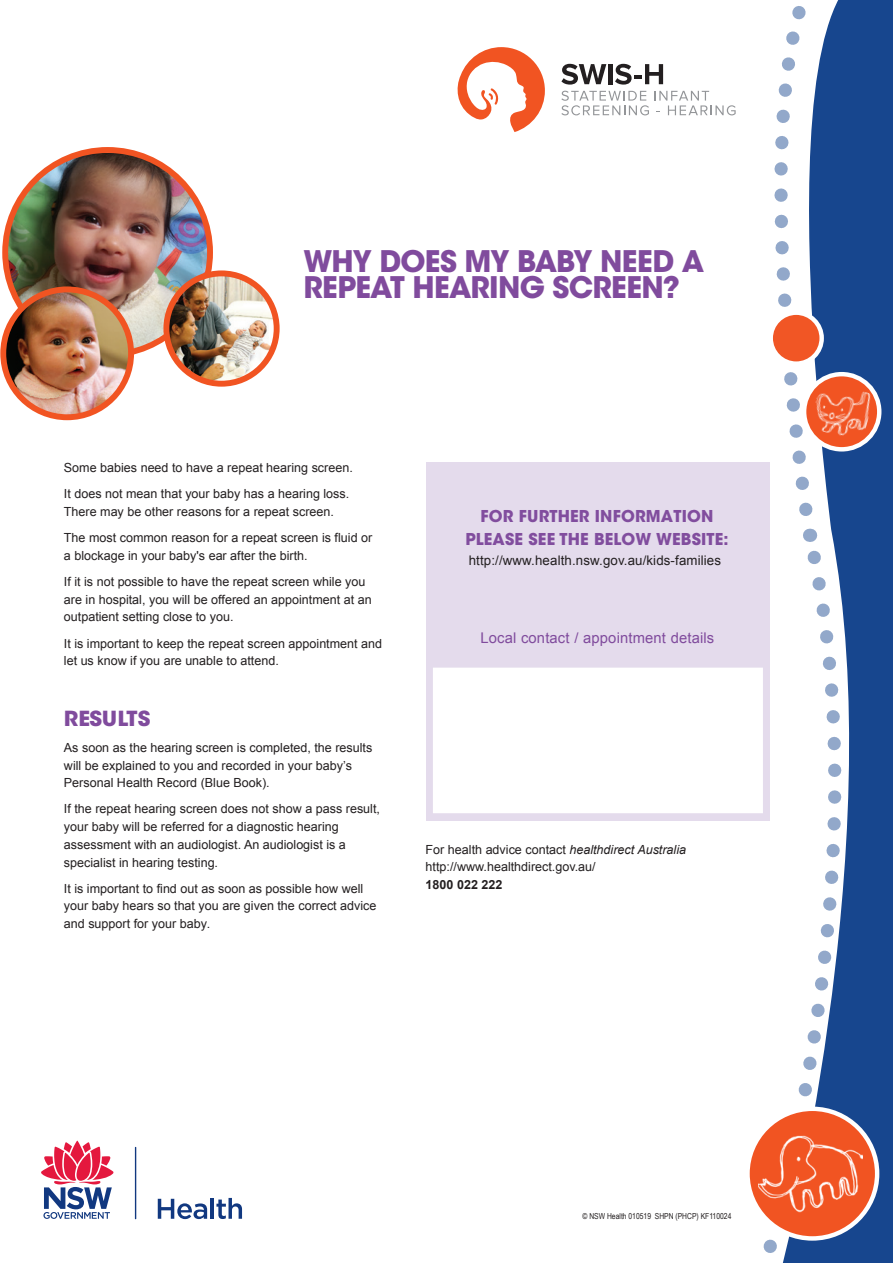
<style>
.page{position:relative;width:893px;height:1263px;background:#fff}
.page>*{position:absolute;margin:0;border:0;box-sizing:border-box;transform-origin:0 0}
.t1{font:700 29.55px/26.5px "ITC Avant Garde Std";letter-spacing:-.025em;color:#804b9d}
.t2{font:700 20.7px "ITC Avant Garde Std";letter-spacing:-.01em;color:#804b9d;scale:1.07 1}
.t3{font:700 16.2px/22.5px "ITC Avant Garde Std";letter-spacing:.01em;color:#814d9e;text-align:center}
.t4{font:14.7px "Arial";letter-spacing:.01em;color:#804b9d}
.t5{font:13.35px "Arial";letter-spacing:.01em;color:#231f20}
.t6{font:12.6px/17.7px "Arial";color:#231f20}
.t7{font:12.6px/17.7px "Arial";color:#231f20}
.t8{font:700 12.6px "Arial";color:#231f20}
.t9{font:8.25px "Arial Narrow";color:#231f20}
.s1{font-style:inherit}
.s2{font-style:italic}
</style>
<div class="page">
<svg style="left:561px;top:91px;width:175px;height:24px"></svg>
<svg style="left:561px;top:64px;width:45px;height:21px"></svg>
<hr style="left:608px;top:64px;width:4px;height:20px;background:#231f20">
<svg style="left:615px;top:64px;width:48px;height:21px"></svg>
<svg style="left:458px;top:47px;width:87px;height:85px"></svg>
<svg style="left:748px;top:0;width:145px;height:654px;fill:#17468e"></svg>
<svg style="left:769px;top:533px;width:102px;height:121px"></svg>
<svg style="left:755px;top:0;width:89px;height:524px"></svg>
<svg style="left:810px;top:529px;width:1px;height:13px"></svg>
<svg style="left:892px;top:635px;width:1px;height:13px"></svg>
<svg style="left:763px;top:654px;width:130px;height:609px"></svg>
<div style="left:771px;top:313px;width:51px;height:51px;background:#f15625;border-radius:50%"></div>
<div style="left:768px;top:310px;width:56px;height:56px;border:4px solid #fff;border-radius:50%"></div>
<svg style="left:804px;top:374px;width:75px;height:75px"></svg>
<div style="left:802px;top:372px;width:79px;height:79px;border:4px solid #fff;border-radius:50%"></div>
<svg style="left:747px;top:1109px;width:130px;height:129px;fill:#f15422"></svg>
<div style="left:745px;top:1106px;width:134px;height:135px;border:4px solid #fff;border-radius:50%"></div>
<img style="left:808px;top:380px;width:67px;height:62px">
<img style="left:759px;top:1133px;width:103px;height:83px">
<img style="left:5px;top:153px;width:205px;height:197px">
<div style="left:2px;top:147px;width:211px;height:211px;border:6px solid #f15422;border-radius:50%"></div>
<img style="left:4px;top:289px;width:127px;height:128px">
<div style="left:0;top:286px;width:134px;height:134px;border:6px solid #f15422;border-radius:50%"></div>
<img style="left:166px;top:275px;width:111px;height:106px">
<div style="left:163px;top:270px;width:117px;height:117px;border:6px solid #f15422;border-radius:50%"></div>
<div style="left:426px;top:463px;width:343px;height:358px;background:#e4dbec"></div>
<div style="left:434px;top:668px;width:328px;height:144px;background:#fff"></div>
<div style="left:433px;top:668px;width:330px;height:145px;border:1px solid #fff"></div>
<hr style="left:135px;top:1147px;width:1px;height:72px;background:#113880">
<svg style="left:158px;top:1199px;width:49px;height:20px"></svg>
<hr style="left:211px;top:1198px;width:3px;height:21px;background:#113880">
<svg style="left:216px;top:1198px;width:26px;height:21px"></svg>
<svg style="left:41px;top:1140px;width:73px;height:79px"></svg>
<h1 class="t1" style="left:304px;top:247px;width:402px">WHY DOES MY BABY NEED A<br>REPEAT HEARING SCREEN?</h1>
<p class="t6" style="left:64px;top:455px;width:290px;line-height:26.1px"><span class="s1">Some</span> babies need to have a repeat hearing screen.<br>It does not mean that your baby has a hearing loss.</p>
<p class="t6" style="left:64px;top:499px;width:310px;line-height:26.1px">There may be other reasons for a <span class="s1">repeat</span> screen.<br>The most common reason for a repeat screen is fluid or</p>
<p class="t7" style="left:64px;top:542px;width:303px;line-height:26.1px"><span class="s1">a blockage in your baby</span>'<span class="s1">s</span> ear <span class="s1">after the birth.<br></span>If it is not possible to have the repeat screen while you</p>
<p class="t7" style="left:64px;top:590px;width:309px">are in hospital, you will be offered an appointment at an outpatient setting close to you.</p>
<p class="t7" style="left:64px;top:634px;width:320px">It is important to keep the repeat screen appointment and let us know if you are unable to attend.</p>
<h2 class="t2" style="left:64px;top:705px;width:82px">RESULTS</h2>
<p class="t6" style="left:64px;top:739px;width:310px">As soon as the hearing screen is completed, the results will be explained to you and recorded in your baby’s<br>Personal Health Record (Blue Book).</p>
<p class="t6" style="left:64px;top:800px;width:318px">If the repeat hearing screen does not show a <span class="s1">pass</span> result, your baby will be referred for a diagnostic hearing assessment <span class="s1">with</span> an audiologist. An audiologist is a specialist in hearing testing.</p>
<p class="t6" style="left:64px;top:879px;width:314px">It is important to find out as soon as possible how <span class="s1">well </span>your baby hears so that you <span class="s1">are given the correct advice and support for your baby.</span></p>
<p class="t3" style="left:465px;top:505px;width:265px">FOR FURTHER INFORMATION<br>PLEASE SEE THE BELOW WEBSITE:</p>
<p class="t5" style="left:469px;top:552px;width:254px">http://www.health.nsw.gov.au/kids-families</p>
<p class="t4" style="left:480px;top:628px;width:235px">Local contact / appointment details</p>
<p class="t6" style="left:426px;top:840px;width:262px">For health advice contact <span class="s2">healthdirect Australia </span>http://www.healthdirect.gov.au/</p>
<p class="t8" style="left:426px;top:876px;width:78px">1800 022 222</p>
<p class="t9" style="left:583px;top:1210px;width:150px">© NSW Health 010519 SHPN (PHCP) KF110024</p>
</div>
